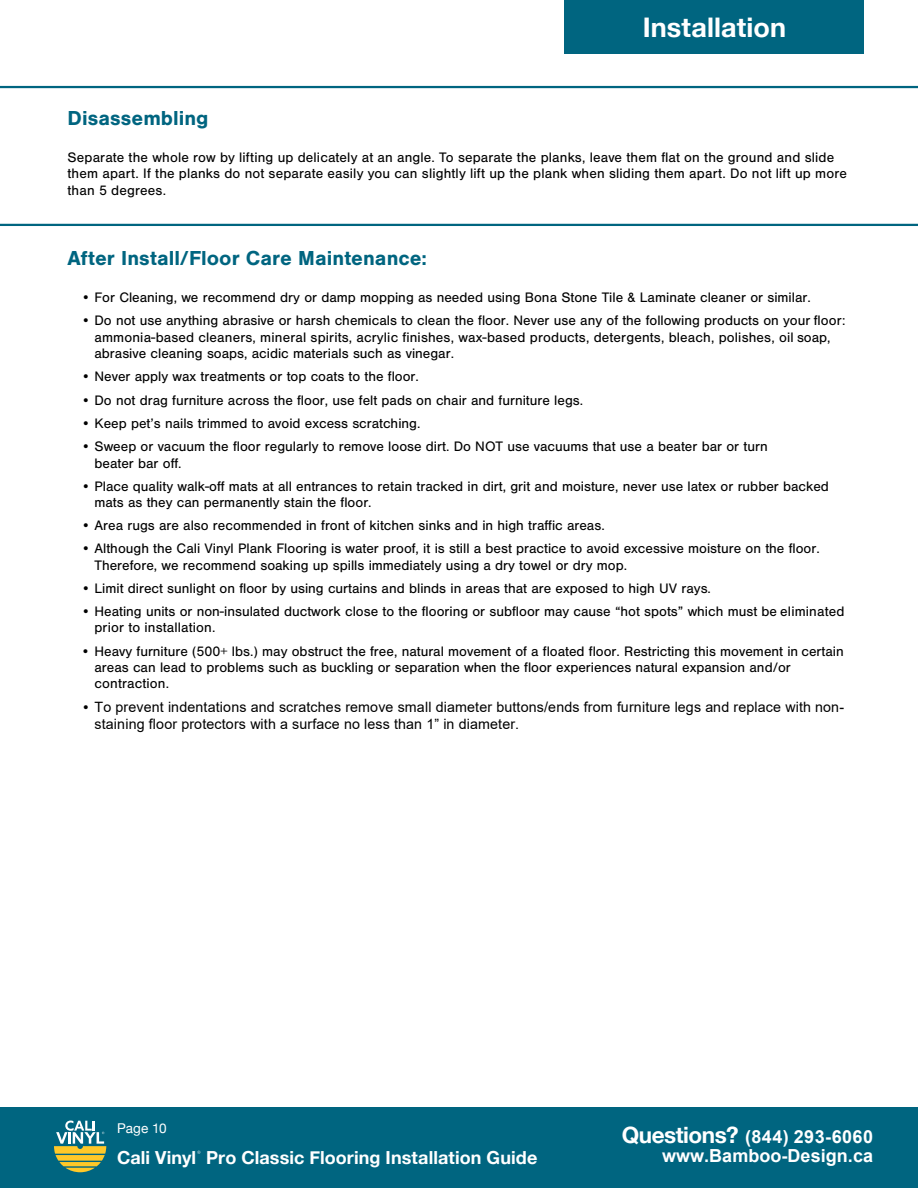
<style>
.page{position:relative;width:918px;height:1188px;background:#fff}
.page>*{position:absolute;margin:0;border:0;box-sizing:border-box;transform-origin:0 0}
.t1{font:700 27px "Helvetica Neue";letter-spacing:.005em;color:#fff}
.t2{font:700 21px "Nimbus San";color:#006580}
.t3{font:700 18px "Helvetica Neue";letter-spacing:.005em;color:#fff}
.t4{font:700 18px "Arial";letter-spacing:.025em;color:#fff}
.t5{font:700 18px "Arial";letter-spacing:.005em;color:#fff}
.t6{font:14.25px/16.4px "Nimbus San";color:#000}
.t7{font:14.25px/16.4px "Arial";letter-spacing:.01em;color:#000}
.t8{font:13.5px "Helvetica Neue";color:#fff}
.s1{font-family:"Nimbus San"}
.s2{font-family:"Helvetica Neue";font-size:22.5px}
</style>
<div class="page">
<div style="left:565px;top:0;width:299px;height:54px;background:#006580"></div>
<div style="left:0;top:1107px;width:918px;height:81px;background:#006580"></div>
<svg style="left:54px;top:1121px;width:52px;height:51px"></svg>
<hr style="left:0;top:86px;width:918px;height:2px;background:#006580">
<hr style="left:0;top:224px;width:918px;height:2px;background:#006580">
<h1 class="t1" style="left:643px;top:6px;width:145px">Installation</h1>
<h2 class="t2" style="left:68px;top:106px;width:143px">Disassembling</h2>
<p class="t6" style="left:68px;top:149px;width:781px">Separate the whole row by lifting up delicately at an angle. To separate the planks, leave them flat on the ground and slide them apart. If the planks do not separate easily you can slightly lift up the plank when sliding them apart. Do not lift up more than 5 degrees.</p>
<h2 class="t2" style="left:68px;top:247px;width:361px">After Install/Floor Care Maintenance:</h2>
<p class="t6" style="left:81px;top:289px;width:731px">• For Cleaning, we recommend dry or damp mopping as needed using Bona Stone Tile &amp; Laminate cleaner or similar.</p>
<p class="t6" style="left:94px;top:313px;width:752px;text-indent:-13px">• Do not use anything abrasive or harsh chemicals to clean the floor. Never use any of the following products on your floor: ammonia-based cleaners, mineral spirits, acrylic finishes, wax-based products, detergents, bleach, polishes, oil soap, abrasive cleaning soaps, acidic materials such as vinegar.</p>
<p class="t6" style="left:81px;top:369px;width:339px">• Never apply wax treatments or top coats to the floor.</p>
<p class="t6" style="left:81px;top:392px;width:504px">• Do not drag furniture across the floor, use felt pads on chair and furniture legs.</p>
<p class="t6" style="left:81px;top:415px;width:341px">• Keep pet’s nails trimmed to avoid excess scratching.</p>
<p class="t6" style="left:94px;top:438px;width:675px;text-indent:-13px">• Sweep or vacuum the floor regularly to remove loose dirt. Do NOT use vacuums that use a beater bar or turn beater bar off.</p>
<p class="t6" style="left:94px;top:478px;width:736px;text-indent:-13px">• Place quality walk-off mats at all entrances to retain tracked in dirt, grit and moisture, never use latex or rubber backed mats as they can permanently stain the floor.</p>
<p class="t6" style="left:81px;top:518px;width:525px">• Area rugs are also recommended in front of kitchen sinks and in high traffic areas.</p>
<p class="t6" style="left:94px;top:541px;width:727px;text-indent:-13px">• Although the Cali Vinyl Plank Flooring is water proof, it is still a best practice to avoid excessive moisture on the floor.<br>Therefore, we recommend soaking up spills immediately using a dry towel or dry mop.</p>
<p class="t6" style="left:81px;top:580px;width:632px">• Limit direct sunlight on floor by using curtains and blinds in areas that are exposed to high UV rays.</p>
<p class="t6" style="left:94px;top:604px;width:752px;text-indent:-13px">• Heating units or non-insulated ductwork close to the flooring or subfloor may cause “hot spots” which must be eliminated prior to installation.</p>
<p class="t6" style="left:94px;top:643px;width:751px;text-indent:-13px">• Heavy furniture (500+ lbs.) may obstruct the free, natural movement of a floated floor. Restricting this movement in certain areas can lead to problems such as buckling or separation when the floor experiences natural expansion and/or contraction.</p>
<p class="t7" style="left:94px;top:699px;width:751px;text-indent:-13px"><span class="s1">•</span> To prevent indentations and scratches remove small diameter buttons/ends from furniture legs and replace with non&shy;staining floor protectors with a surface no less than 1” in diameter.</p>
<p class="t8" style="left:117px;top:1119px;width:51px">Page 10</p>
<p class="t4" style="left:622px;top:1124px;width:253px"><span class="s2">Questions?</span> (844) 293-6060</p>
<p class="t3" style="left:117px;top:1143px;width:422px">Cali Vinyl Pro Classic Flooring Installation Guide</p>
<p class="t5" style="left:662px;top:1143px;width:213px">www.Bamboo-Design.ca</p>
</div>
